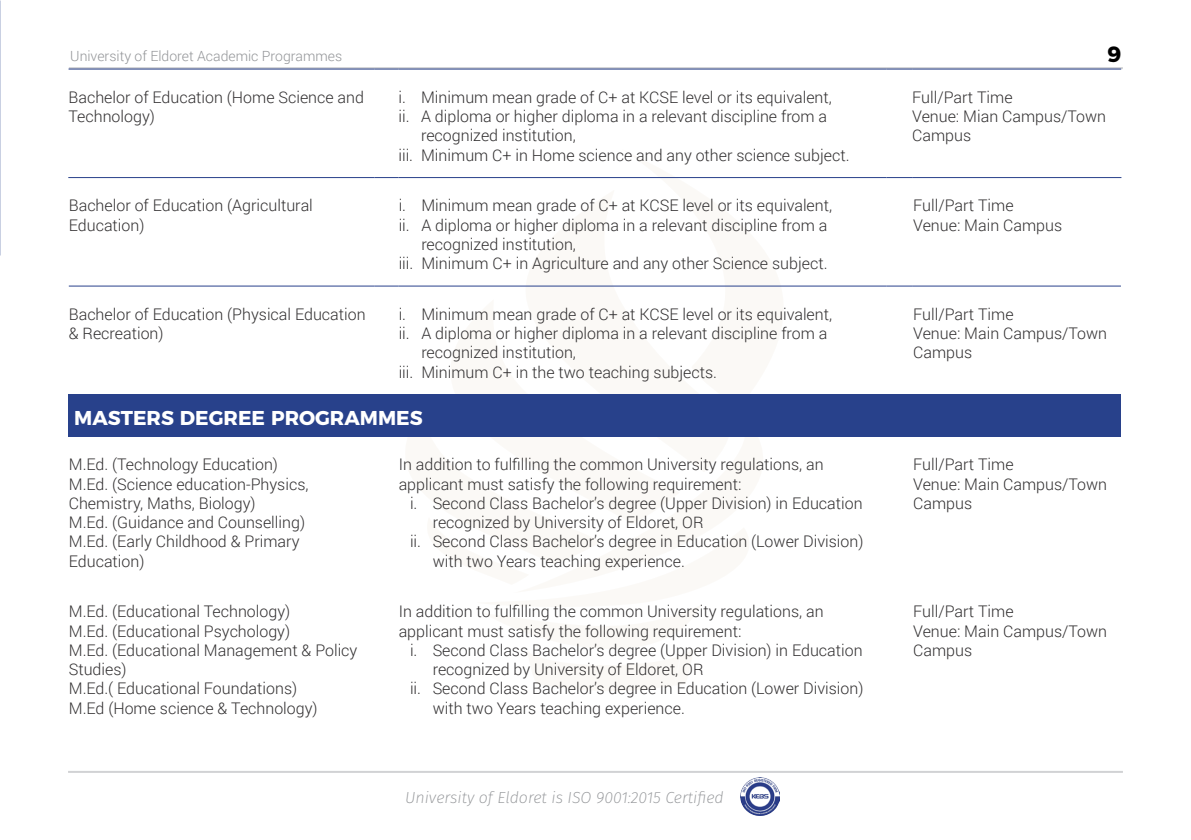
<style>
.page{position:relative;width:1191px;height:840px;background:#fff}
.page>*{position:absolute;margin:0;border:0;box-sizing:border-box;transform-origin:0 0}
.t1{font:700 22px "Montserrat";color:#000}
.t2{font:700 20px "Montserrat";color:#fff}
.t3{font:300 16px/19.2px "Roboto";color:#312f30}
.t4{font:italic 200 16px "Fira Sans";color:#939598}
.t5{font:300 14px "Roboto";color:#939598}
</style>
<div class="page">
<hr style="left:69px;top:67px;width:1054px;height:2px;background:#d1d2d4">
<hr style="left:68px;top:770px;width:1055px;height:2px;background:#d1d2d4">
<img style="left:740px;top:777px;width:39px;height:38px">
<svg style="left:512px;top:178px;width:273px;height:259px"></svg>
<svg style="left:512px;top:298px;width:168px;height:96px;fill:#fbf9f6"></svg>
<div style="left:69px;top:394px;width:1052px;height:42px;background:#28418b"></div>
<hr style="left:69px;top:285px;width:305px;height:1px;background:#28418b">
<svg style="left:374px;top:285px;width:24px;height:1px"></svg>
<hr style="left:398px;top:285px;width:488px;height:1px;background:#28418b">
<svg style="left:886px;top:285px;width:26px;height:1px"></svg>
<hr style="left:912px;top:285px;width:209px;height:1px;background:#28418b">
<hr style="left:68px;top:177px;width:306px;height:1px;background:#28418b">
<svg style="left:374px;top:177px;width:24px;height:1px"></svg>
<hr style="left:398px;top:177px;width:488px;height:1px;background:#28418b">
<svg style="left:886px;top:177px;width:26px;height:1px"></svg>
<hr style="left:912px;top:177px;width:209px;height:1px;background:#28418b">
<hr style="left:69px;top:69px;width:305px;height:1px;background:#28418b">
<svg style="left:374px;top:69px;width:24px;height:1px"></svg>
<hr style="left:398px;top:69px;width:488px;height:1px;background:#28418b">
<svg style="left:886px;top:69px;width:26px;height:1px"></svg>
<hr style="left:912px;top:69px;width:209px;height:1px;background:#28418b">
<p class="t5" style="left:70px;top:46px;width:273px">University of Eldoret Academic Programmes</p>
<h1 class="t1" style="left:1107px;top:36px;width:15px">9</h1>
<p class="t3" style="left:69px;top:87px;width:297px">Bachelor of Education (Home Science and<br>Technology)</p>
<p class="t3" style="left:398px;top:87px;width:435px">i. Minimum mean grade of C+ at KCSE level or its equivalent,</p>
<p class="t3" style="left:398px;top:106px;width:430px">ii. A diploma or higher diploma in a relevant discipline from a</p>
<p class="t3" style="left:421px;top:125px;width:156px">recognized institution,</p>
<p class="t3" style="left:398px;top:145px;width:452px">iii. Minimum C+ in Home science and any other science subject.</p>
<p class="t3" style="left:69px;top:195px;width:246px">Bachelor of Education (Agricultural<br>Education)</p>
<p class="t3" style="left:399px;top:195px;width:435px">i. Minimum mean grade of C+ at KCSE level or its equivalent,</p>
<p class="t3" style="left:399px;top:215px;width:430px">ii. A diploma or higher diploma in a relevant discipline from a</p>
<p class="t3" style="left:421px;top:234px;width:156px">recognized institution,</p>
<p class="t3" style="left:399px;top:253px;width:430px">iii. Minimum C+ in Agriculture and any other Science subject.</p>
<p class="t3" style="left:69px;top:304px;width:298px">Bachelor of Education (Physical Education &amp; Recreation)</p>
<p class="t3" style="left:399px;top:304px;width:435px">i. Minimum mean grade of C+ at KCSE level or its equivalent,</p>
<p class="t3" style="left:399px;top:323px;width:430px">ii. A diploma or higher diploma in a relevant discipline from a</p>
<p class="t3" style="left:421px;top:342px;width:156px">recognized institution,</p>
<p class="t3" style="left:399px;top:361px;width:320px">iii. Minimum C+ in the two teaching subjects.</p>
<p class="t2" style="left:74px;top:401px;width:121px">MASTERS DEGREE</p>
<p class="t2" style="left:271px;top:401px;width:153px">PROGRAMMES</p>
<p class="t3" style="left:69px;top:454px;width:241px">M.Ed. (Technology Education)<br>M.Ed. (Science education-Physics,<br>Chemistry, Maths, Biology)<br>M.Ed. (Guidance and Counselling)<br>M.Ed. (Early Childhood &amp; Primary<br>Education)</p>
<p class="t3" style="left:399px;top:454px;width:426px">In addition to fulfilling the common University regulations, an applicant must satisfy the following requirement:</p>
<p class="t3" style="left:410px;top:493px;width:454px">i. Second Class Bachelor’s degree (Upper Division) in Education</p>
<p class="t3" style="left:433px;top:512px;width:272px">recognized by University of Eldoret, OR</p>
<p class="t3" style="left:410px;top:531px;width:455px">ii. Second Class Bachelor’s degree in Education (Lower Division)</p>
<p class="t3" style="left:433px;top:550px;width:254px">with two Years teaching experience.</p>
<p class="t3" style="left:69px;top:601px;width:290px">M.Ed. (Educational Technology)<br>M.Ed. (Educational Psychology)<br>M.Ed. (Educational Management &amp; Policy<br>Studies)<br>M.Ed.( Educational Foundations)<br>M.Ed (Home science &amp; Technology)</p>
<p class="t3" style="left:399px;top:601px;width:426px">In addition to fulfilling the common University regulations, an applicant must satisfy the following requirement:</p>
<p class="t3" style="left:410px;top:639px;width:454px">i. Second Class Bachelor’s degree (Upper Division) in Education</p>
<p class="t3" style="left:433px;top:659px;width:272px">recognized by University of Eldoret, OR</p>
<p class="t3" style="left:410px;top:678px;width:455px">ii. Second Class Bachelor’s degree in Education (Lower Division)</p>
<p class="t3" style="left:433px;top:697px;width:254px">with two Years teaching experience.</p>
<p class="t4" style="left:405px;top:785px;width:320px">University of Eldoret is ISO 9001:2015 Certified</p>
<p class="t3" style="left:912px;top:87px;width:195px">Full/Part Time<br>Venue: Mian Campus/Town<br>Campus</p>
<p class="t3" style="left:913px;top:195px;width:151px">Full/Part Time<br>Venue: Main Campus</p>
<p class="t3" style="left:913px;top:304px;width:195px">Full/Part Time<br>Venue: Main Campus/Town<br>Campus</p>
<p class="t3" style="left:913px;top:454px;width:195px">Full/Part Time<br>Venue: Main Campus/Town<br>Campus</p>
<p class="t3" style="left:913px;top:601px;width:195px">Full/Part Time<br>Venue: Main Campus/Town<br>Campus</p>
</div>
